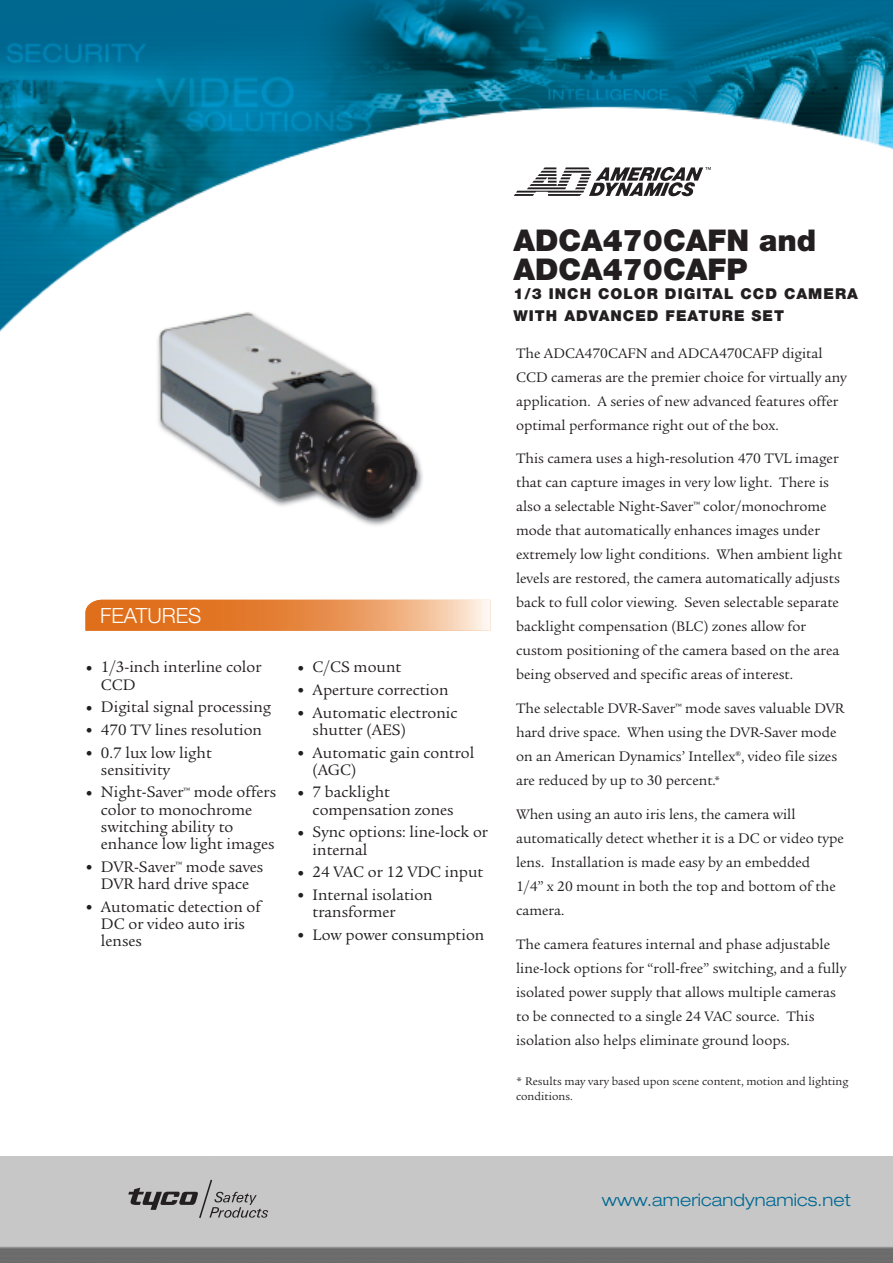
<style>
.page{position:relative;width:893px;height:1263px;background:#fff}
.page>*{position:absolute;margin:0;border:0;box-sizing:border-box;transform-origin:0 0}
.t1{font:900 30px/28.5px "Helvetica Neue";color:#231f20}
.t2{font:300 21px "Helvetica Neue";color:#fff}
.t3{font:300 expanded 17.25px "Helvetica Neue";letter-spacing:.005em;color:#006893}
.t4{font:16.5px/17.2px "Legacy Serif";color:#231f20}
.t5{font:15px/24px "Legacy Serif";color:#231f20}
.t6{font:900 15px/22.5px "Helvetica Neue";letter-spacing:.065em;color:#231f20}
.t7{font:12px/15px "Legacy Serif";color:#231f20}
.s1{font-family:"Legacy Sans";font-weight:700;font-size:27px}
.s2{font-size:12px}
</style>
<div class="page">
<img style="left:0;top:0;width:893px;height:332px">
<svg style="left:128px;top:1180px;width:140px;height:38px;background:#a7a7a7"></svg>
<svg style="left:514px;top:167px;width:197px;height:29px"></svg>
<svg style="left:85px;top:600px;width:406px;height:31px;background:#e89353"></svg>
<img style="left:105px;top:253px;width:365px;height:273px">
<h2 class="t2" style="left:100px;top:608px;width:103px">FEATURES</h2>
<p class="t4" style="left:101px;top:660px;width:162px;text-indent:-16px"><span class="s1">•</span> 1/3-inch interline color<br>CCD</p>
<p class="t4" style="left:85px;top:700px;width:187px"><span class="s1">•</span> Digital signal processing</p>
<p class="t4" style="left:85px;top:723px;width:178px"><span class="s1">•</span> 470 TV lines resolution</p>
<p class="t4" style="left:101px;top:745px;width:112px;text-indent:-16px"><span class="s1">•</span> 0.7 lux low light sensitivity</p>
<p class="t4" style="left:101px;top:785px;width:177px;text-indent:-16px"><span class="s1">•</span> Night-Saver<sup>™</sup> mode offers color to monochrome switching ability to enhance low light images</p>
<p class="t4" style="left:85px;top:860px;width:179px;text-align:center"><span class="s1">•</span> DVR-Saver<sup>™</sup> mode saves<br>DVR hard drive space</p>
<p class="t4" style="left:101px;top:899px;width:162px;text-indent:-16px"><span class="s1">•</span> Automatic detection of<br>DC or video auto iris lenses</p>
<p class="t4" style="left:297px;top:660px;width:106px"><span class="s1">•</span> C/CS mount</p>
<p class="t4" style="left:297px;top:683px;width:153px"><span class="s1">•</span> Aperture correction</p>
<p class="t4" style="left:313px;top:705px;width:146px;text-indent:-16px"><span class="s1">•</span> Automatic electronic shutter (AES)</p>
<p class="t4" style="left:313px;top:745px;width:163px;text-indent:-16px"><span class="s1">•</span> Automatic gain control (AGC)</p>
<p class="t4" style="left:313px;top:785px;width:143px;text-indent:-16px"><span class="s1">•</span> 7 backlight compensation zones</p>
<p class="t4" style="left:313px;top:825px;width:177px;text-indent:-16px"><span class="s1">•</span> Sync options: line-lock or internal</p>
<p class="t4" style="left:297px;top:865px;width:188px"><span class="s1">•</span> 24 VAC or 12 VDC input</p>
<p class="t4" style="left:313px;top:888px;width:122px;text-indent:-16px"><span class="s1">•</span> Internal isolation transformer</p>
<p class="t4" style="left:297px;top:927px;width:189px"><span class="s1">•</span> Low power consumption</p>
<h1 class="t1" style="left:513px;top:229px;width:304px">ADCA470CAFN and<br>ADCA470CAFP</h1>
<p class="t6" style="left:513px;top:284px;width:346px">1/3 INCH COLOR DIGITAL CCD CAMERA<br>WITH ADVANCED FEATURE SET</p>
<p class="t5" style="left:516px;top:342px;width:332px">The ADCA470CAFN and ADCA470CAFP digital CCD cameras are the premier choice for virtually any application. A series of new advanced features offer optimal performance right out of the box.</p>
<p class="t5" style="left:516px;top:448px;width:328px">This camera uses a high-resolution 470 TVL imager that can capture images in very low light. There is also a selectable Night-Saver<sup>™</sup> color/monochrome mode that automatically enhances images under extremely low light conditions. When ambient light levels are restored, the camera automatically adjusts back to full color viewing. Seven selectable separate backlight compensation (BLC) zones allow for custom positioning of the camera based on the area being observed and specific areas of interest.</p>
<p class="t5" style="left:516px;top:698px;width:330px">The selectable DVR-Saver<sup>™</sup> mode saves valuable DVR hard drive space. When using the DVR-Saver mode on an American Dynamics’ Intellex<sup>®</sup>, video file sizes are reduced by up to 30 percent.<span class="s2">*</span></p>
<p class="t5" style="left:516px;top:803px;width:329px">When using an auto iris lens, the camera will automatically detect whether it is a DC or video type lens. Installation is made easy by an embedded<br>1/4” x 20 mount in both the top and bottom of the camera.</p>
<p class="t5" style="left:516px;top:933px;width:332px">The camera features internal and phase adjustable line-lock options for “roll-free” switching, and a fully isolated power supply that allows multiple cameras to be connected to a single 24 VAC source. This isolation also helps eliminate ground loops.</p>
<p class="t7" style="left:516px;top:1075px;width:334px">* Results may vary based upon scene content, motion and lighting conditions.</p>
<p class="t3" style="left:602px;top:1194px;width:251px">www.americandynamics.net</p>
</div>
